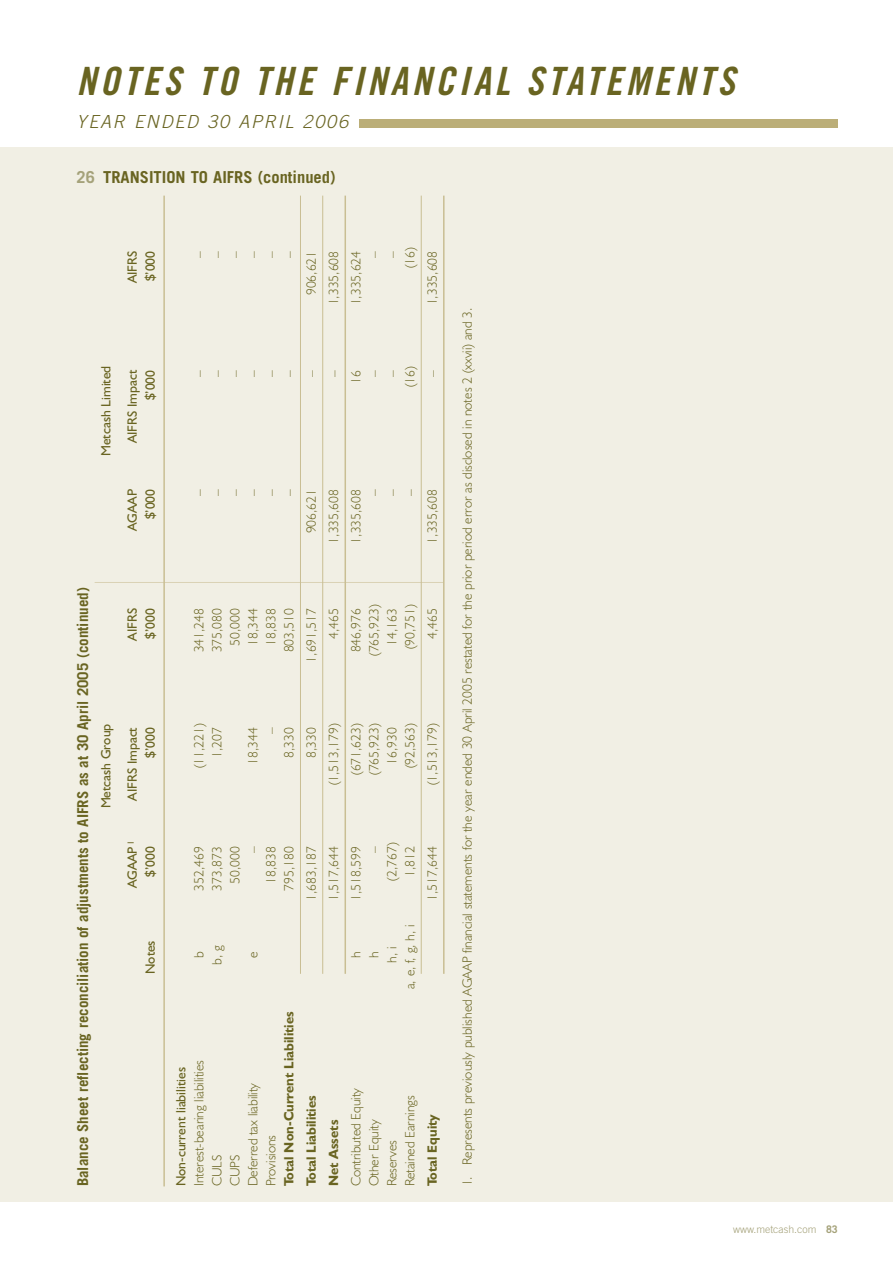
<style>
.page{position:relative;width:893px;height:1263px;background:#fff}
.page>*{position:absolute;margin:0;border:0;box-sizing:border-box;transform-origin:0 0}
.t1{font:39px "Trade Gothic Bold Cond Twenty Obl";letter-spacing:.1em;color:#696421}
.t2{font:italic 300 18px "Trade Gothic";letter-spacing:.1em;color:#696421}
.t3{font:700 16.5px "Trade Gothic";color:#696421}
.t4{font:700 15px "Trade Gothic";color:#696421}
.t5{font:300 13.5px "Humanist 521 BT";color:#696421}
.t6{font:13.5px "Humanist 521 BT";color:#696421}
.t7{font:700 13.5px "Humanist 521 BT";color:#696421}
.t8{font:300 10.5px "Trade Gothic";color:#a5a27a}
.s1{color:#a5a27a}
.s2{font-weight:700}
</style>
<div class="page">
<div style="left:0;top:147px;width:893px;height:1054px;background:#f1efe4"></div>
<div style="left:359px;top:119px;width:479px;height:9px;background:#bbae78"></div>
<hr style="left:95px;top:582px;width:349px;height:1px;background:#c9be93">
<hr style="left:163px;top:196px;width:2px;height:990px;background:#c9be93">
<hr style="left:300px;top:196px;width:1px;height:778px;background:#c9be93">
<hr style="left:322px;top:196px;width:1px;height:778px;background:#c9be93">
<hr style="left:345px;top:196px;width:1px;height:778px;background:#c9be93">
<hr style="left:421px;top:196px;width:1px;height:778px;background:#c9be93">
<hr style="left:443px;top:196px;width:2px;height:778px;background:#c9be93">
<h1 class="t1" style="left:77px;top:57px;width:660px">NOTES TO THE FINANCIAL STATEMENTS</h1>
<h2 class="t2" style="left:77px;top:110px;width:273px">YEAR ENDED 30 APRIL 2006</h2>
<p class="t3" style="left:77px;top:167px;width:139px"><span class="s1">26</span> TRANSITION TO AIFRS</p>
<p class="t3" style="left:258px;top:167px;width:79px">(CONTINUED)</p>
<p class="t6" style="left:142px;top:281px;width:32px;rotate:-90deg">$’000</p>
<p class="t6" style="left:124px;top:283px;width:34px;rotate:-90deg">AIFRS</p>
<p class="t5" style="left:191px;top:258px;width:8px;rotate:-90deg">–</p>
<p class="t5" style="left:209px;top:258px;width:8px;rotate:-90deg">–</p>
<p class="t5" style="left:227px;top:258px;width:8px;rotate:-90deg">–</p>
<p class="t5" style="left:245px;top:258px;width:8px;rotate:-90deg">–</p>
<p class="t5" style="left:263px;top:258px;width:8px;rotate:-90deg">–</p>
<p class="t5" style="left:281px;top:258px;width:8px;rotate:-90deg">–</p>
<p class="t5" style="left:303px;top:295px;width:46px;rotate:-90deg">906,621</p>
<p class="t5" style="left:325px;top:305px;width:56px;rotate:-90deg">1,335,608</p>
<p class="t5" style="left:347px;top:305px;width:56px;rotate:-90deg">1,335,624</p>
<p class="t5" style="left:365px;top:258px;width:8px;rotate:-90deg">–</p>
<p class="t5" style="left:383px;top:258px;width:8px;rotate:-90deg">–</p>
<p class="t5" style="left:401px;top:268px;width:23px;rotate:-90deg">(16)</p>
<p class="t5" style="left:424px;top:305px;width:56px;rotate:-90deg">1,335,608</p>
<p class="t6" style="left:97px;top:456px;width:92px;rotate:-90deg">Metcash Limited</p>
<p class="t6" style="left:124px;top:443px;width:75px;rotate:-90deg">AIFRS Impact</p>
<p class="t6" style="left:142px;top:400px;width:32px;rotate:-90deg">$’000</p>
<p class="t6" style="left:142px;top:519px;width:32px;rotate:-90deg">$’000</p>
<p class="t6" style="left:124px;top:531px;width:44px;rotate:-90deg">AGAAP</p>
<p class="t4" style="left:74px;top:1186px;width:600px;rotate:-90deg">BALANCE SHEET REFLECTING RECONCILIATION OF ADJUSTMENTS TO AIFRS AS AT 30 APRIL 2005 (CONTINUED)</p>
<p class="t6" style="left:97px;top:808px;width:86px;rotate:-90deg">Metcash Group</p>
<p class="t6" style="left:142px;top:638px;width:32px;rotate:-90deg">$’000</p>
<p class="t6" style="left:124px;top:640px;width:34px;rotate:-90deg">AIFRS</p>
<p class="t6" style="left:124px;top:800px;width:75px;rotate:-90deg">AIFRS Impact</p>
<p class="t6" style="left:142px;top:758px;width:32px;rotate:-90deg">$’000</p>
<p class="t6" style="left:124px;top:888px;width:49px;rotate:-90deg">AGAAP <sup>1</sup></p>
<p class="t6" style="left:142px;top:877px;width:32px;rotate:-90deg">$’000</p>
<p class="t6" style="left:142px;top:974px;width:35px;rotate:-90deg">Notes</p>
<p class="t5" style="left:191px;top:377px;width:8px;rotate:-90deg">–</p>
<p class="t5" style="left:209px;top:377px;width:8px;rotate:-90deg">–</p>
<p class="t5" style="left:227px;top:377px;width:8px;rotate:-90deg">–</p>
<p class="t5" style="left:245px;top:377px;width:8px;rotate:-90deg">–</p>
<p class="t5" style="left:263px;top:377px;width:8px;rotate:-90deg">–</p>
<p class="t5" style="left:281px;top:377px;width:8px;rotate:-90deg">–</p>
<p class="t5" style="left:303px;top:377px;width:8px;rotate:-90deg">–</p>
<p class="t5" style="left:325px;top:377px;width:8px;rotate:-90deg">–</p>
<p class="t5" style="left:347px;top:384px;width:15px;rotate:-90deg">16</p>
<p class="t5" style="left:365px;top:377px;width:8px;rotate:-90deg">–</p>
<p class="t5" style="left:383px;top:377px;width:8px;rotate:-90deg">–</p>
<p class="t5" style="left:401px;top:387px;width:23px;rotate:-90deg">(16)</p>
<p class="t5" style="left:424px;top:377px;width:8px;rotate:-90deg">–</p>
<p class="t5" style="left:191px;top:496px;width:8px;rotate:-90deg">–</p>
<p class="t5" style="left:209px;top:496px;width:8px;rotate:-90deg">–</p>
<p class="t5" style="left:227px;top:496px;width:8px;rotate:-90deg">–</p>
<p class="t5" style="left:245px;top:496px;width:8px;rotate:-90deg">–</p>
<p class="t5" style="left:263px;top:496px;width:8px;rotate:-90deg">–</p>
<p class="t5" style="left:281px;top:496px;width:8px;rotate:-90deg">–</p>
<p class="t5" style="left:303px;top:533px;width:46px;rotate:-90deg">906,621</p>
<p class="t5" style="left:325px;top:544px;width:56px;rotate:-90deg">1,335,608</p>
<p class="t5" style="left:347px;top:544px;width:56px;rotate:-90deg">1,335,608</p>
<p class="t5" style="left:365px;top:496px;width:8px;rotate:-90deg">–</p>
<p class="t5" style="left:383px;top:496px;width:8px;rotate:-90deg">–</p>
<p class="t5" style="left:401px;top:496px;width:8px;rotate:-90deg">–</p>
<p class="t5" style="left:424px;top:544px;width:56px;rotate:-90deg">1,335,608</p>
<p class="t5" style="left:245px;top:646px;width:39px;rotate:-90deg">18,344</p>
<p class="t5" style="left:209px;top:652px;width:46px;rotate:-90deg">375,080</p>
<p class="t5" style="left:227px;top:646px;width:39px;rotate:-90deg">50,000</p>
<p class="t5" style="left:281px;top:652px;width:46px;rotate:-90deg">803,510</p>
<p class="t5" style="left:263px;top:646px;width:39px;rotate:-90deg">18,838</p>
<p class="t5" style="left:191px;top:652px;width:46px;rotate:-90deg">341,248</p>
<p class="t5" style="left:303px;top:663px;width:56px;rotate:-90deg">1,691,517</p>
<p class="t5" style="left:325px;top:639px;width:32px;rotate:-90deg">4,465</p>
<p class="t5" style="left:401px;top:649px;width:47px;rotate:-90deg">(90,751)</p>
<p class="t5" style="left:365px;top:656px;width:53px;rotate:-90deg">(765,923)</p>
<p class="t5" style="left:347px;top:652px;width:46px;rotate:-90deg">846,976</p>
<p class="t5" style="left:383px;top:646px;width:39px;rotate:-90deg">14,163</p>
<p class="t5" style="left:424px;top:639px;width:32px;rotate:-90deg">4,465</p>
<p class="t5" style="left:191px;top:768px;width:47px;rotate:-90deg">(11,221)</p>
<p class="t5" style="left:209px;top:758px;width:32px;rotate:-90deg">1,207</p>
<p class="t5" style="left:245px;top:765px;width:39px;rotate:-90deg">18,344</p>
<p class="t5" style="left:263px;top:734px;width:8px;rotate:-90deg">–</p>
<p class="t5" style="left:281px;top:758px;width:32px;rotate:-90deg">8,330</p>
<p class="t5" style="left:303px;top:758px;width:32px;rotate:-90deg">8,330</p>
<p class="t5" style="left:325px;top:785px;width:64px;rotate:-90deg">(1,513,179)</p>
<p class="t5" style="left:401px;top:768px;width:47px;rotate:-90deg">(92,563)</p>
<p class="t5" style="left:365px;top:775px;width:53px;rotate:-90deg">(765,923)</p>
<p class="t5" style="left:347px;top:775px;width:53px;rotate:-90deg">(671,623)</p>
<p class="t5" style="left:383px;top:765px;width:39px;rotate:-90deg">16,930</p>
<p class="t5" style="left:424px;top:785px;width:64px;rotate:-90deg">(1,513,179)</p>
<p class="t5" style="left:227px;top:884px;width:39px;rotate:-90deg">50,000</p>
<p class="t5" style="left:191px;top:890px;width:46px;rotate:-90deg">352,469</p>
<p class="t5" style="left:209px;top:890px;width:46px;rotate:-90deg">373,873</p>
<p class="t5" style="left:245px;top:853px;width:8px;rotate:-90deg">–</p>
<p class="t5" style="left:281px;top:890px;width:46px;rotate:-90deg">795,180</p>
<p class="t5" style="left:263px;top:884px;width:39px;rotate:-90deg">18,838</p>
<p class="t5" style="left:303px;top:901px;width:56px;rotate:-90deg">1,683,187</p>
<p class="t5" style="left:191px;top:958px;width:8px;rotate:-90deg">b</p>
<p class="t5" style="left:209px;top:965px;width:21px;rotate:-90deg">b, g</p>
<p class="t5" style="left:245px;top:958px;width:8px;rotate:-90deg">e</p>
<p class="t6" style="left:173px;top:1186px;width:121px;rotate:-90deg">Non-current liabilities</p>
<p class="t5" style="left:191px;top:1186px;width:128px;rotate:-90deg">Interest-bearing liabilities</p>
<p class="t5" style="left:209px;top:1186px;width:33px;rotate:-90deg">CULS</p>
<p class="t5" style="left:227px;top:1186px;width:33px;rotate:-90deg">CUPS</p>
<p class="t5" style="left:245px;top:1186px;width:105px;rotate:-90deg">Deferred tax liability</p>
<p class="t5" style="left:263px;top:1186px;width:53px;rotate:-90deg">Provisions</p>
<p class="t7" style="left:281px;top:1186px;width:176px;rotate:-90deg">Total Non-Current Liabilities</p>
<p class="t7" style="left:303px;top:1186px;width:93px;rotate:-90deg">Total Liabilities</p>
<p class="t5" style="left:325px;top:901px;width:56px;rotate:-90deg">1,517,644</p>
<p class="t5" style="left:347px;top:901px;width:56px;rotate:-90deg">1,518,599</p>
<p class="t5" style="left:365px;top:853px;width:8px;rotate:-90deg">–</p>
<p class="t5" style="left:383px;top:881px;width:40px;rotate:-90deg">(2,767)</p>
<p class="t5" style="left:401px;top:877px;width:32px;rotate:-90deg">1,812</p>
<p class="t5" style="left:424px;top:901px;width:56px;rotate:-90deg">1,517,644</p>
<p class="t5" style="left:347px;top:958px;width:8px;rotate:-90deg">h</p>
<p class="t5" style="left:365px;top:958px;width:8px;rotate:-90deg">h</p>
<p class="t5" style="left:401px;top:989px;width:66px;rotate:-90deg">a, e, f, g, h, i</p>
<p class="t5" style="left:383px;top:963px;width:18px;rotate:-90deg">h, i</p>
<p class="t7" style="left:325px;top:1186px;width:68px;rotate:-90deg">Net Assets</p>
<p class="t5" style="left:347px;top:1186px;width:100px;rotate:-90deg">Contributed Equity</p>
<p class="t5" style="left:365px;top:1186px;width:69px;rotate:-90deg">Other Equity</p>
<p class="t5" style="left:383px;top:1186px;width:48px;rotate:-90deg">Reserves</p>
<p class="t5" style="left:401px;top:1186px;width:93px;rotate:-90deg">Retained Earnings</p>
<p class="t7" style="left:424px;top:1186px;width:74px;rotate:-90deg">Total Equity</p>
<p class="t5" style="left:459px;top:1186px;width:880px;rotate:-90deg">1. Represents previously published AGAAP financial statements for the year ended 30 April 2005 restated for the prior period error as disclosed in notes 2 (xxvii) and 3.</p>
<p class="t8" style="left:733px;top:1223px;width:106px">www.metcash.com <span class="s2">83</span></p>
</div>
